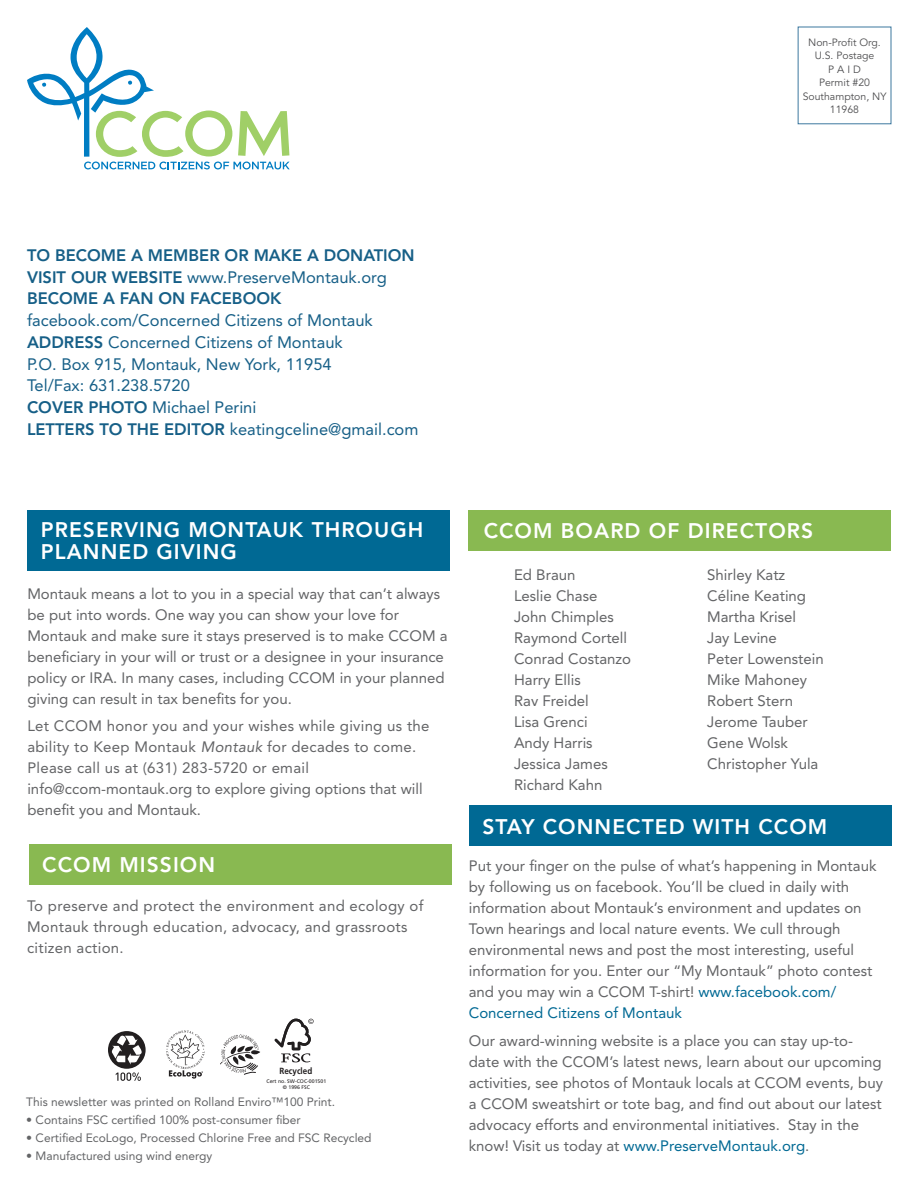
<style>
.page{position:relative;width:918px;height:1188px;background:#fff}
.page>*{position:absolute;margin:0;border:0;box-sizing:border-box;transform-origin:0 0}
.t1{font:800 21px/22.5px "Avenir";letter-spacing:.05em;color:#fff}
.t2{font:16.5px/21.8px "Avenir";color:#165f87}
.t3{font:800 16.5px "Avenir";color:#165f87}
.t4{font:15px/21px "Avenir";color:#636466}
.t5{font:15px/21px "Avenir";letter-spacing:.02em;color:#636466}
.t6{font:12px "Avenir";color:#636466}
.t7{font:10.5px/13.5px "Avenir";color:#4d4d4f;text-align:center}
.t8{font:700 9px "Frutiger";color:#221f20;scale:.9 1}
.t9{font:5.25px/6.3px "Frutiger";color:#221f20;text-align:center}
.s1{font-weight:800}
.s2{font-style:italic}
.s3{color:#006994}
</style>
<div class="page">
<div style="left:469px;top:805px;width:423px;height:41px;background:#006994"></div>
<div style="left:29px;top:844px;width:423px;height:40px;background:#89b951"></div>
<svg style="left:27px;top:27px;width:263px;height:142px"></svg>
<div style="left:27px;top:510px;width:423px;height:60px;background:#006994"></div>
<div style="left:468px;top:510px;width:423px;height:40px;background:#89b951"></div>
<svg style="left:108px;top:1031px;width:38px;height:50px"></svg>
<svg style="left:220px;top:1035px;width:40px;height:40px"></svg>
<svg style="left:166px;top:1030px;width:39px;height:49px"></svg>
<svg style="left:275px;top:1019px;width:39px;height:43px"></svg>
<p class="t7" style="left:803px;top:36px;width:85px">Non-Profit Org.<br>U.S. Postage<br>P A I D<br>Permit #20<br>Southampton, NY<br>11968</p>
<p class="t3" style="left:27px;top:245px;width:135px">TO BECOME A MEM</p>
<p class="t3" style="left:189px;top:245px;width:228px">BER OR MAKE A DONATION</p>
<p class="t3" style="left:27px;top:267px;width:9px">VISIT</p>
<p class="t3" style="left:71px;top:267px;width:13px">OUR</p>
<p class="t3" style="left:112px;top:267px;width:36px">WEBSIT</p>
<p class="t2" style="left:27px;top:266px;width:361px;text-indent:145px"><span class="s1">E</span> www.PreserveMontauk.org<br><span class="s1">BECOME A FAN ON FACEBOOK</span></p>
<p class="t2" style="left:27px;top:310px;width:347px">facebook.com/Concerned Citizens of Montauk</p>
<p class="t3" style="left:27px;top:332px;width:13px">ADDR</p>
<p class="t2" style="left:27px;top:331px;width:393px;text-indent:47px"><span class="s1">ESS</span> Concerned Citizens of Montauk<br>P.O. Box 915, Montauk, New York, 11954<br>Tel/Fax: 631.238.5720<br><span class="s1">COVER PHOTO</span> Michael Perini<br><span class="s1">LETTERS TO THE EDITOR</span> keatingceline@gmail.com</p>
<h1 class="t1" style="left:41px;top:518px;width:384px">PRESERVING MONTAUK THROUGH<br>PLANNED GIVING</h1>
<p class="t4" style="left:27px;top:583px;width:422px">Montauk means a lot to you in a special way that can’t always be put into words. One way you can show your love for Montauk and make sure it stays preserved is to make CCOM a beneficiary in your will or trust or a designee in your insurance policy or IRA. In many cases, including CCOM in your planned giving can result in tax benefits for you.</p>
<p class="t5" style="left:27px;top:716px;width:404px">Let CCOM honor you and your wishes while giving us the ability to Keep Montauk <span class="s2">Montauk</span> for decades to come.<br>Please call us at (631) 283-5720 or email info@ccom-montauk.org to explore giving options that will benefit you and Montauk.</p>
<h1 class="t1" style="left:42px;top:853px;width:174px">CCOM M ISSION</h1>
<p class="t5" style="left:27px;top:895px;width:398px">To preserve and protect the environment and ecology of<br>Montauk through education, advocacy, and grassroots citizen action.</p>
<p class="t8" style="left:280px;top:1065px;width:38px">Recycled</p>
<p class="t9" style="left:266px;top:1078px;width:61px">Cert no. SW-COC-001501 © 1996 FSC</p>
<p class="t6" style="left:26px;top:1095px;width:310px">This newsletter was printed on Rolland Enviro™100 Print.</p>
<p class="t6" style="left:26px;top:1113px;width:276px">• Contains FSC certified 100% post-consumer fiber</p>
<p class="t6" style="left:26px;top:1131px;width:347px">• Certified EcoLogo, Processed Chlorine Free and FSC Recycled</p>
<p class="t6" style="left:26px;top:1149px;width:188px">• Manufactured using wind energy</p>
<h1 class="t1" style="left:484px;top:519px;width:17px">CCO</h1>
<h1 class="t1" style="left:533px;top:519px;width:282px">M BOARD OF DIRECTORS</h1>
<p class="t4" style="left:514px;top:564px;width:119px">Ed Braun<br>Leslie Chase<br>John Chimples<br>Raymond Cortell<br>Conrad Costanzo<br>Harry Ellis<br>Rav Freidel<br>Lisa Grenci<br>Andy Harris<br>Jessica James<br>Richard Kahn</p>
<p class="t4" style="left:707px;top:564px;width:118px">Shirley Katz<br>Céline Keating<br>Martha Krisel<br>Jay Levine<br>Peter Lowenstein<br>Mike Mahoney<br>Robert Stern<br>Jerome Tauber<br>Gene Wolsk<br>Christopher Yula</p>
<h1 class="t1" style="left:482px;top:815px;width:293px">STAY CONNECTED WITH CCO</h1>
<h1 class="t1" style="left:808px;top:815px;width:21px">M</h1>
<p class="t4" style="left:469px;top:856px;width:409px">Put your finger on the pulse of what’s happening in Montauk by following us on facebook. You’ll be clued in daily with information about Montauk’s environment and updates on Town hearings and local nature events. We cull through environmental news and post the most interesting, useful information for you. Enter our “My Montauk” photo contest and you may win a CCOM T-shirt! <span class="s3">www.facebook.com/ Concerned Citizens of Montauk</span></p>
<p class="t4" style="left:469px;top:1030px;width:416px">Our award-winning website is a place you can stay up-to&shy;date with the CCOM’s latest news, learn about our upcoming activities, see photos of Montauk locals at CCOM events, buy a CCOM sweatshirt or tote bag, and find out about our latest advocacy efforts and environmental initiatives. Stay in the know! Visit us today at <span class="s3">www.PreserveMontauk.org</span>.</p>
</div>
